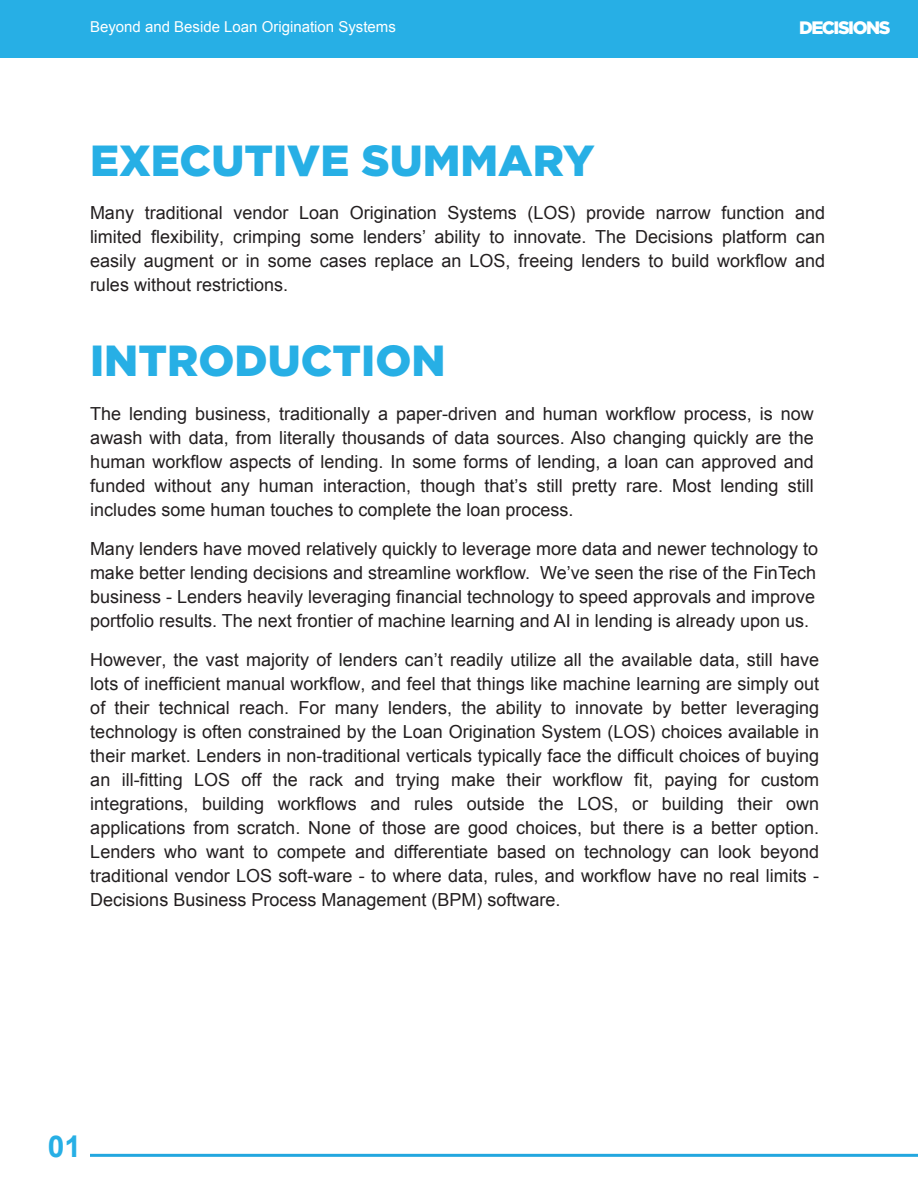
<style>
.page{position:relative;width:918px;height:1188px;background:#fff}
.page>*{position:absolute;margin:0;border:0;box-sizing:border-box;transform-origin:0 0}
.Logo{font:900 43.5px "Gotham";color:#27afe5}
.t1{font:700 30px "Arial";color:#27afe5}
.t2{font:18px/24px "Arial";color:#231f20;text-align:justify}
.Logo-2{font:900 18px "Gotham";letter-spacing:-.08em;color:#fff}
.t3{font:15px "Arial";color:#fff}
</style>
<div class="page">
<div style="left:0;top:0;width:918px;height:58px;background:#27afe5"></div>
<hr style="left:90px;top:1154px;width:828px;height:3px;background:#23a7df">
<p class="t3" style="left:90px;top:17px;width:307px">Beyond and Beside Loan Origination Systems</p>
<p class="Logo-2" style="left:799px;top:18px;width:93px">DECISIONS</p>
<p class="Logo" style="left:90px;top:135px;width:506px">EXECUTIVE SUMMARY</p>
<p class="t2" style="left:90px;top:201px;width:737px">Many traditional vendor Loan Origination Systems (LOS) provide narrow function and limited flexibility, crimping some lenders’ ability to innovate. The Decisions platform can easily augment or in some cases replace an LOS, freeing lenders to build workflow and rules without restrictions.</p>
<p class="Logo" style="left:90px;top:336px;width:357px">INTRODUCTION</p>
<p class="t2" style="left:90px;top:402px;width:725px">The lending business, traditionally a paper-driven and human workflow process, is now awash with data, from literally thousands of data sources. Also changing quickly are the human workflow aspects of lending. In some forms of lending, a loan can approved and funded without any human interaction, though that’s still pretty rare. Most lending still includes some human touches to complete the loan process.</p>
<p class="t2" style="left:90px;top:537px;width:730px;text-align:left">Many lenders have moved relatively quickly to leverage more data and newer technology to make better lending decisions and streamline workflow. We’ve seen the rise of the FinTech business - Lenders heavily leveraging financial technology to speed approvals and improve portfolio results. The next frontier of machine learning and AI in lending is already upon us.</p>
<p class="t2" style="left:90px;top:648px;width:730px">However, the vast majority of lenders can’t readily utilize all the available data, still have lots of inefficient manual workflow, and feel that things like machine learning are simply out of their technical reach. For many lenders, the ability to innovate by better leveraging technology is often constrained by the Loan Origination System (LOS) choices available in their market. Lenders in non-traditional verticals typically face the difficult choices of buying an ill-fitting LOS off the rack and trying make their workflow fit, paying for custom integrations, building workflows and rules outside the LOS, or building their own applications from scratch. None of those are good choices, but there is a better option.<br>Lenders who want to compete and differentiate based on technology can look beyond traditional vendor LOS soft-ware - to where data, rules, and workflow have no real limits - Decisions Business Process Management (BPM) software.</p>
<p class="t1" style="left:48px;top:1127px;width:35px">01</p>
</div>
